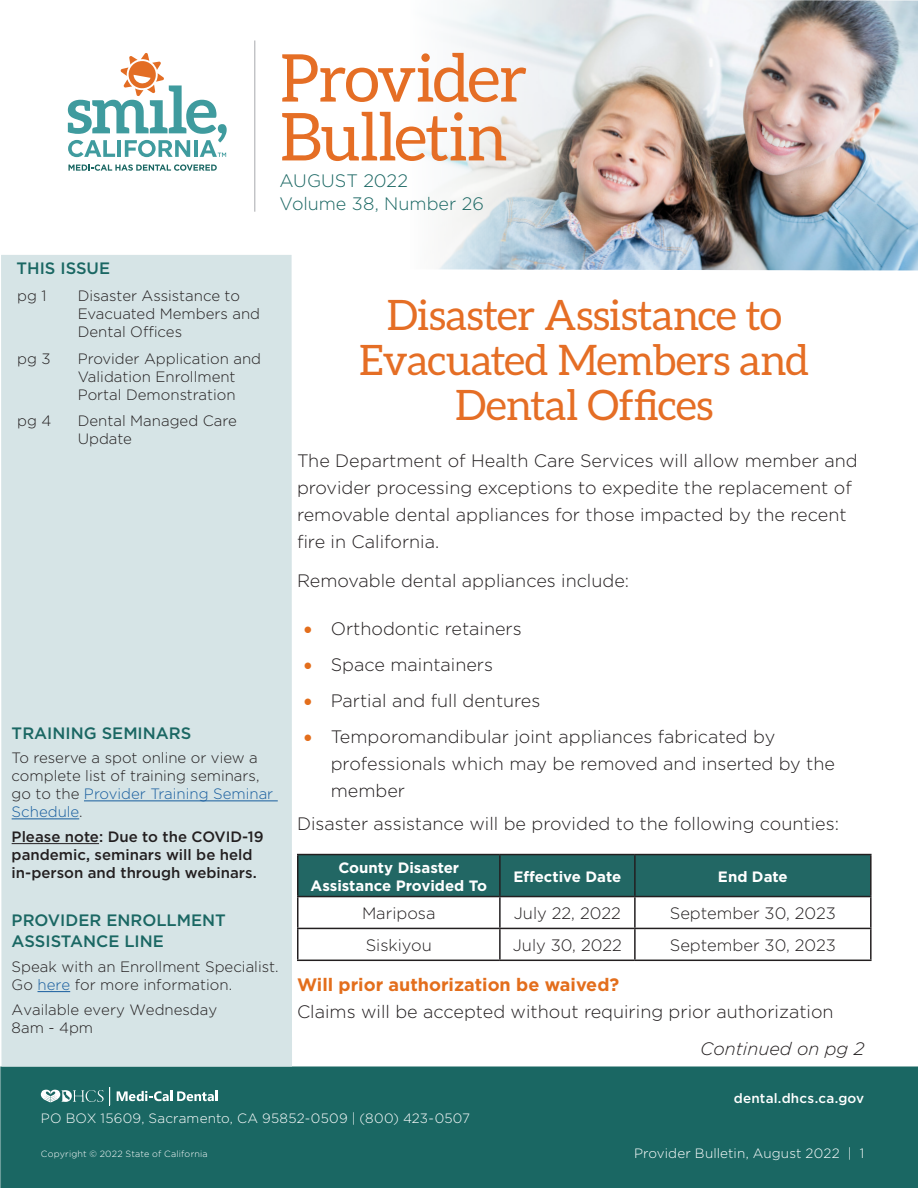
<style>
.page{position:relative;width:918px;height:1188px;background:#fff}
.page>*{position:absolute;margin:0;border:0;box-sizing:border-box;transform-origin:0 0}
.t1{font:66px "Aleo";letter-spacing:-.02em;color:#e56e25}
.t2{font:42px/45px "Aleo";letter-spacing:-.015em;color:#e56e25;text-align:center}
.t3{font:300 18px/27px "Gotham";color:#231f20}
.t4{font:300 18px "Gotham";color:#1a6763}
.t5{font:italic 300 18px "Gotham";color:#231f20}
.t6{font:300 16.5px "Gotham";color:#231f20}
.t7{font:500 16.5px/21px "Gotham";color:#1a6763}
.t8{font:300 15px/18px "Gotham";color:#231f20}
.t9{font:500 15px/18px "Gotham";color:#231f20}
.t10{font:700 15px/18px "Gotham";color:#fff;text-align:center}
.t11{font:300 13.5px "Gotham";letter-spacing:.015em;color:#fff}
.t12{font:500 13.5px "Gotham";letter-spacing:.015em;color:#fff}
.t13{font:300 9px "Gotham";letter-spacing:.02em;color:#fff}
.s1{color:#175d9e}
.s2{color:#e36e1c}
.s3{font-weight:700;color:#e36e1c}
</style>
<div class="page">
<img style="left:416px;top:0;width:502px;height:271px">
<div style="left:0;top:1066px;width:918px;height:122px;background:#1a6763;border:2px solid #1a6763"></div>
<svg style="left:117px;top:1091px;width:101px;height:10px"></svg>
<svg style="left:41px;top:1087px;width:69px;height:18px"></svg>
<svg style="left:68px;top:164px;width:149px;height:7px"></svg>
<svg style="left:68px;top:53px;width:159px;height:104px"></svg>
<div style="left:1px;top:255px;width:291px;height:811px;background:#d6e4e6"></div>
<hr style="left:254px;top:40px;width:1px;height:172px;background:#a8a9ad">
<hr style="left:84px;top:801px;width:194px;height:1px;background:#175d9e">
<hr style="left:12px;top:819px;width:67px;height:1px;background:#175d9e">
<hr style="left:12px;top:843px;width:87px;height:1px;background:#231f20">
<hr style="left:38px;top:991px;width:32px;height:1px;background:#175d9e">
<div style="left:298px;top:855px;width:572px;height:41px;background:#226764"></div>
<hr style="left:297px;top:854px;width:203px;height:1px;background:#231f20">
<hr style="left:297px;top:855px;width:1px;height:41px;background:#231f20">
<hr style="left:500px;top:854px;width:135px;height:1px;background:#231f20">
<hr style="left:499px;top:855px;width:2px;height:41px;background:#231f20">
<hr style="left:635px;top:854px;width:237px;height:1px;background:#231f20">
<hr style="left:634px;top:855px;width:2px;height:41px;background:#231f20">
<hr style="left:870px;top:855px;width:2px;height:41px;background:#231f20">
<hr style="left:297px;top:896px;width:203px;height:1px;background:#231f20">
<hr style="left:297px;top:897px;width:1px;height:31px;background:#231f20">
<hr style="left:500px;top:896px;width:135px;height:1px;background:#231f20">
<hr style="left:499px;top:897px;width:2px;height:31px;background:#231f20">
<hr style="left:635px;top:896px;width:237px;height:1px;background:#231f20">
<hr style="left:634px;top:897px;width:2px;height:31px;background:#231f20">
<hr style="left:870px;top:897px;width:2px;height:31px;background:#231f20">
<hr style="left:297px;top:928px;width:203px;height:1px;background:#231f20">
<hr style="left:297px;top:929px;width:1px;height:31px;background:#231f20">
<hr style="left:500px;top:928px;width:135px;height:1px;background:#231f20">
<hr style="left:499px;top:929px;width:2px;height:31px;background:#231f20">
<hr style="left:635px;top:928px;width:237px;height:1px;background:#231f20">
<hr style="left:634px;top:929px;width:2px;height:31px;background:#231f20">
<hr style="left:870px;top:929px;width:2px;height:31px;background:#231f20">
<hr style="left:297px;top:960px;width:203px;height:1px;background:#231f20">
<hr style="left:500px;top:960px;width:135px;height:1px;background:#231f20">
<hr style="left:635px;top:960px;width:237px;height:1px;background:#231f20">
<h1 class="t1" style="left:280px;top:41px;width:249px">Provider</h1>
<h1 class="t1" style="left:280px;top:100px;width:229px">Bulletin</h1>
<p class="t4" style="left:280px;top:169px;width:130px">AUGUST 2022</p>
<p class="t4" style="left:280px;top:193px;width:206px">Volume 38, Number 26</p>
<h1 class="t7" style="left:16px;top:258px;width:95px">THIS ISSUE</h1>
<p class="t8" style="left:17px;top:286px;width:31px">pg 1</p>
<p class="t8" style="left:78px;top:286px;width:184px">Disaster Assistance to<br>Evacuated Members and<br>Dental Offices</p>
<p class="t8" style="left:17px;top:350px;width:35px">pg 3</p>
<p class="t8" style="left:78px;top:350px;width:185px">Provider Application and<br>Validation Enrollment<br>Portal Demonstration</p>
<p class="t8" style="left:17px;top:411px;width:36px">pg 4</p>
<p class="t8" style="left:78px;top:411px;width:161px">Dental Managed Care<br>Update</p>
<h2 class="t7" style="left:12px;top:722px;width:181px">TRAINING SEMINARS</h2>
<p class="t8" style="left:12px;top:749px;width:263px">To reserve a spot online or view a complete list of training seminars, go to the <span class="s1">Provider Training Seminar<br>Schedule</span>.</p>
<p class="t9" style="left:12px;top:828px;width:254px">Please note: Due to the COVID-19 pandemic, seminars will be held in-person and through webinars.</p>
<h2 class="t7" style="left:12px;top:910px;width:216px">PROVIDER ENROLLMENT<br>ASSISTANCE LINE</h2>
<p class="t8" style="left:12px;top:957px;width:268px">Speak with an Enrollment Specialist.<br>Go <span class="s1">here</span> for more information.</p>
<p class="t8" style="left:12px;top:1000px;width:207px">Available every Wednesday<br>8am - 4pm</p>
<h2 class="t2" style="left:359px;top:292px;width:452px">Disaster Assistance to<br>Evacuated Members and<br>Dental Offices</h2>
<p class="t3" style="left:297px;top:446px;width:562px">The Department of Health Care Services will allow member and provider processing exceptions to expedite the replacement of removable dental appliances for those impacted by the recent fire in California.</p>
<p class="t3" style="left:297px;top:566px;width:334px">Removable dental appliances include:</p>
<p class="t3" style="left:304px;top:614px;width:220px"><span class="s2">•</span> Orthodontic retainers</p>
<p class="t3" style="left:304px;top:650px;width:191px"><span class="s2">•</span> Space maintainers</p>
<p class="t3" style="left:304px;top:686px;width:238px"><span class="s2">•</span> Partial and full dentures</p>
<p class="t3" style="left:331px;top:722px;width:506px;text-indent:-27px"><span class="s2">•</span> Temporomandibular joint appliances fabricated by professionals which may be removed and inserted by the member</p>
<p class="t3" style="left:297px;top:809px;width:544px">Disaster assistance will be provided to the following counties:</p>
<p class="t10" style="left:311px;top:858px;width:178px">County Disaster<br>Assistance Provided To</p>
<p class="t10" style="left:513px;top:867px;width:109px">Effective Date</p>
<p class="t10" style="left:718px;top:867px;width:71px">End Date</p>
<p class="t6" style="left:362px;top:903px;width:75px">Mariposa</p>
<p class="t6" style="left:514px;top:903px;width:108px">July 22, 2022</p>
<p class="t6" style="left:670px;top:903px;width:168px">September 30, 2023</p>
<p class="t6" style="left:366px;top:935px;width:68px">Siskiyou</p>
<p class="t6" style="left:513px;top:935px;width:110px">July 30, 2022</p>
<p class="t6" style="left:670px;top:935px;width:168px">September 30, 2023</p>
<p class="t3" style="left:297px;top:971px;width:538px"><span class="s3">Will prior authorization be waived?<br></span>Claims will be accepted without requiring prior authorization</p>
<p class="t5" style="left:700px;top:1038px;width:166px">Continued on pg 2</p>
<p class="t12" style="left:734px;top:1089px;width:132px">dental.dhcs.ca.gov</p>
<p class="t11" style="left:41px;top:1110px;width:431px">PO BOX 15609, Sacramento, CA 95852-0509 | (800) 423-0507</p>
<p class="t13" style="left:41px;top:1148px;width:168px">Copyright © 2022 State of California</p>
<p class="t11" style="left:634px;top:1144px;width:232px">Provider Bulletin, August 2022 | 1</p>
</div>
